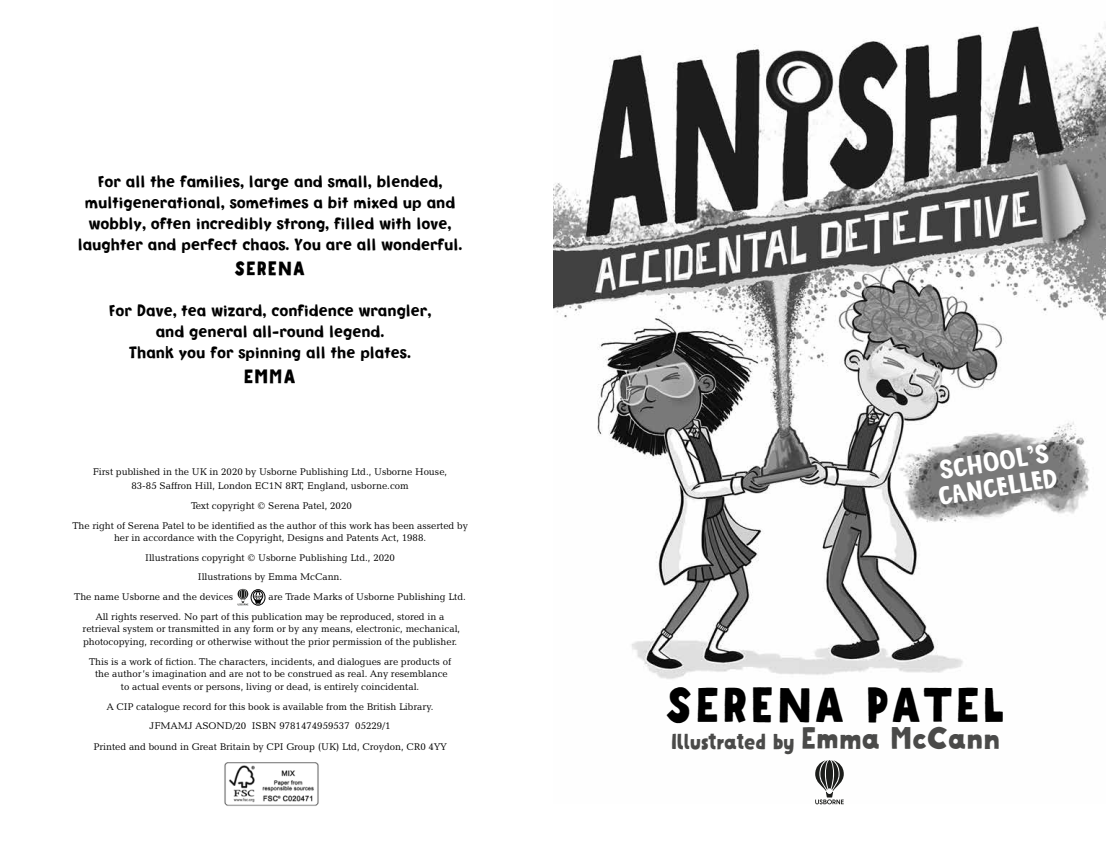
<style>
.page{position:relative;width:1106px;height:842px;background:#fff}
.page>*{position:absolute;margin:0;border:0;box-sizing:border-box;transform-origin:0 0}
.t1{font:48.75px "Mrs Lollipop";color:#000}
.t2{font:27px/25.5px "Roger";color:#fff}
.t3{font:21.75px "Mrs Lollipop";letter-spacing:-.04em;color:#4a4a49}
.t4{font:19.5px "Mrs Lollipop";color:#000}
.t5{font:16.8px/21px "Roger";color:#000;text-align:center}
.t6{font:9.9px/12.8px "Candida BT";color:#000;text-align:center}
.s1{font-size:30.75px}
</style>
<div class="page">
<img style="left:224px;top:762px;width:95px;height:44px">
<img style="left:553px;top:26px;width:553px;height:778px">
<svg style="left:815px;top:760px;width:28px;height:44px"></svg>
<svg style="left:237px;top:589px;width:28px;height:16px"></svg>
<h3 class="t5" style="left:78px;top:171px;width:386px">For all the families, large and small, blended, multigenerational, sometimes a bit mixed up and wobbly, often incredibly strong, filled with love, laughter and perfect chaos. You are all wonderful.</h3>
<h3 class="t4" style="left:234px;top:256px;width:73px">SERENA</h3>
<h3 class="t5" style="left:109px;top:300px;width:324px">For Dave, tea wizard, confidence wrangler, and general all-round legend.<br>Thank you for spinning all the plates.</h3>
<h3 class="t4" style="left:244px;top:364px;width:54px">EMMA</h3>
<p class="t6" style="left:93px;top:465px;width:356px;line-height:13.5px">First published in the UK in 2020 by Usborne Publishing Ltd., Usborne House,<br>83-85 Saffron Hill, London EC1N 8RT, England, usborne.com</p>
<p class="t6" style="left:72px;top:496px;width:397px;line-height:19.5px">Text copyright © Serena Patel, 2020<br>The right of Serena Patel to be identified as the author of this work has been asserted by</p>
<p class="t6" style="left:114px;top:531px;width:313px">her in accordance with the Copyright, Designs and Patents Act, 1988.</p>
<p class="t6" style="left:145px;top:551px;width:251px">Illustrations copyright © Usborne Publishing Ltd., 2020</p>
<p class="t6" style="left:198px;top:570px;width:146px">Illustrations by Emma McCann.</p>
<p class="t6" style="left:74px;top:590px;width:161px">The name Usborne and the devices</p>
<p class="t6" style="left:96px;top:587px;width:372px;line-height:19.5px;text-align:left;text-indent:173px">are Trade Marks of Usborne Publishing Ltd.<br>All rights reserved. No part of this publication may be reproduced, stored in a</p>
<p class="t6" style="left:83px;top:622px;width:379px;text-align:left">retrieval system or transmitted in any form or by any means, electronic, mechanical, photocopying, recording or otherwise without the prior permission of the publisher.</p>
<p class="t6" style="left:89px;top:655px;width:363px">This is a work of fiction. The characters, incidents, and dialogues are products of the author’s imagination and are not to be construed as real. Any resemblance to actual events or persons, living or dead, is entirely coincidental.</p>
<p class="t6" style="left:93px;top:696px;width:355px;line-height:20px">A CIP catalogue record for this book is available from the British Library.<br>JFMAMJ ASOND/20 ISBN 9781474959537 05229/1<br>Printed and bound in Great Britain by CPI Group (UK) Ltd, Croydon, CR0 4YY</p>
<h2 class="t2" style="left:932px;top:458px;width:122px;rotate:-9deg">SCHOOL’S<br>CANCELLED</h2>
<h1 class="t1" style="left:665px;top:674px;width:342px">SERENA PATEL</h1>
<h3 class="t3" style="left:671px;top:727px;width:331px">Illustrated by <span class="s1">Emma McCann</span></h3>
</div>
